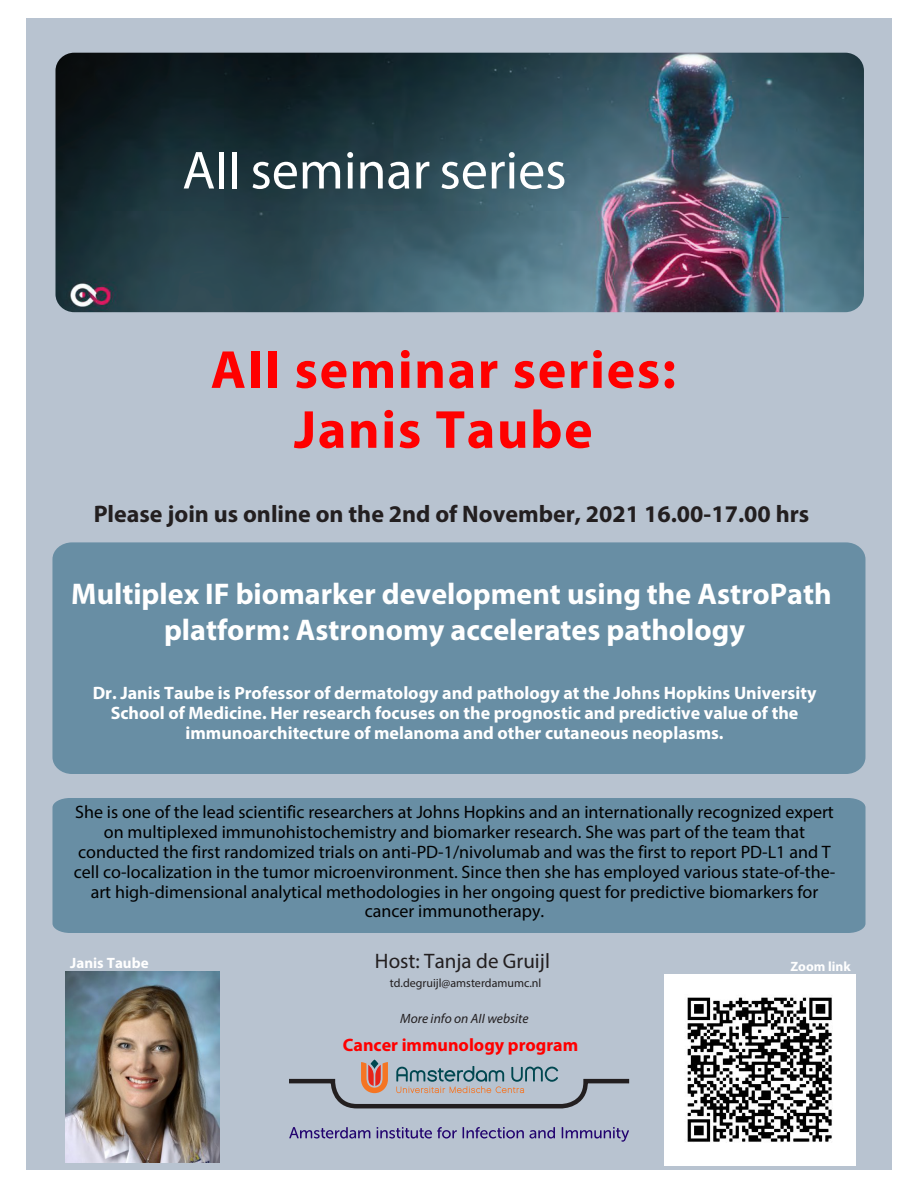
<style>
.page{position:relative;width:918px;height:1188px;background:#fff}
.page>*{position:absolute;margin:0;border:0;box-sizing:border-box;transform-origin:0 0}
.t1{font:700 54px/59.8px "Myriad Pro";letter-spacing:.03em;color:#f00;text-align:center}
.t2{font:54px "Myriad Pro";color:#fff}
.t3{font:700 30px/36px "Myriad Pro";color:#fff;text-align:center}
.t4{font:700 24px "Myriad Pro";color:#231f20}
.t5{font:21px "Myriad Pro";color:#231f20}
.t6{font:18px/19.8px "Myriad Pro";color:#000;text-align:center}
.t7{font:700 18px/19.8px "Myriad Pro";color:#fff;text-align:center}
.t8{font:700 18px "Myriad Pro";color:#f00}
.t9{font:700 15px "Myriad Pro";color:#fff}
.t10{font:italic 13.5px "Myriad Pro";color:#231f20}
.t11{font:700 13.5px "Myriad Pro";color:#fff}
.t12{font:12px "Myriad Pro";color:#231f20}
</style>
<div class="page">
<div style="left:26px;top:18px;width:866px;height:1152px;background:#b8c3d0"></div>
<div style="left:52px;top:798px;width:814px;height:135px;background:#688ea4"></div>
<div style="left:52px;top:542px;width:813px;height:232px;background:#688ea4"></div>
<img style="left:56px;top:52px;width:808px;height:261px">
<svg style="left:289px;top:1062px;width:341px;height:47px"></svg>
<svg style="left:371px;top:1060px;width:7px;height:9px"></svg>
<svg style="left:289px;top:1127px;width:81px;height:12px"></svg>
<svg style="left:377px;top:1127px;width:80px;height:12px"></svg>
<svg style="left:463px;top:1127px;width:92px;height:12px"></svg>
<svg style="left:562px;top:1127px;width:67px;height:15px"></svg>
<img style="left:66px;top:971px;width:153px;height:192px">
<img style="left:664px;top:974px;width:191px;height:191px">
<h1 class="t2" style="left:182px;top:137px;width:386px">AII seminar series</h1>
<h1 class="t1" style="left:211px;top:338px;width:467px">AII seminar series:<br>Janis Taube</h1>
<h3 class="t4" style="left:94px;top:498px;width:717px">Please join us online on the 2nd of November, 2021 16.00-17.00 hrs</h3>
<h2 class="t3" style="left:71px;top:574px;width:762px">Multiplex IF biomarker development using the AstroPath platform: Astronomy accelerates pathology</h2>
<p class="t7" style="left:93px;top:682px;width:725px">Dr. Janis Taube is Professor of dermatology and pathology at the Johns Hopkins University<br>School of Medicine. Her research focuses on the prognostic and predictive value of the immunoarchitecture of melanoma and other cutaneous neoplasms.</p>
<p class="t6" style="left:74px;top:802px;width:763px">She is one of the lead scientific researchers at Johns Hopkins and an internationally recognized expert on multiplexed immunohistochemistry and biomarker research. She was part of the team that conducted the first randomized trials on anti-PD-1/nivolumab and was the first to report PD-L1 and T cell co-localization in the tumor microenvironment. Since then she has employed various state-of-the&shy;art high-dimensional analytical methodologies in her ongoing quest for predictive biomarkers for cancer immunotherapy.</p>
<p class="t5" style="left:375px;top:949px;width:176px">Host: Tanja de Gruijl</p>
<p class="t12" style="left:390px;top:975px;width:153px">td.degruijl@amsterdamumc.nl</p>
<p class="t10" style="left:400px;top:1010px;width:130px">More info on AII website</p>
<p class="t8" style="left:343px;top:1033px;width:237px">Cancer immunology program</p>
<p class="t9" style="left:70px;top:953px;width:80px">Janis Taube</p>
<p class="t11" style="left:790px;top:957px;width:62px">Zoom link</p>
</div>
